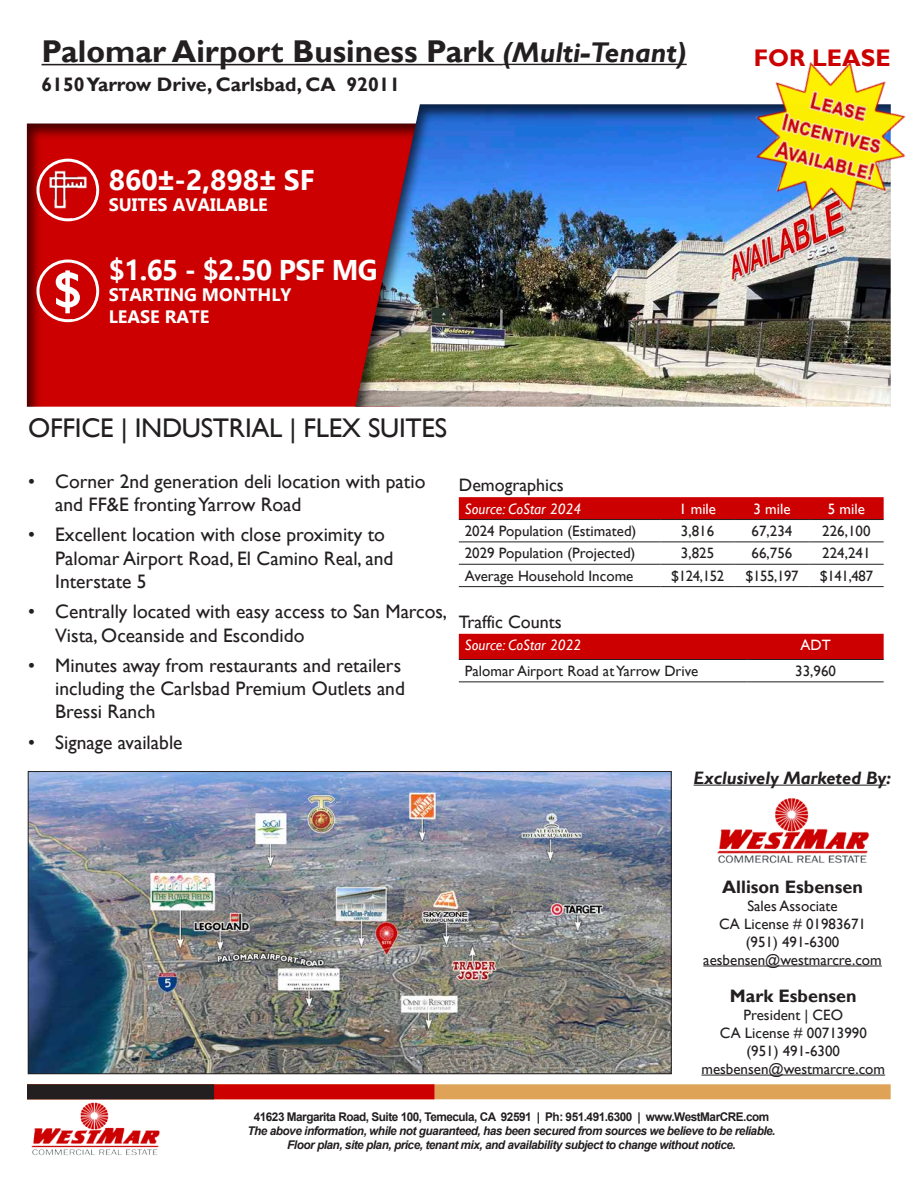
<style>
.page{position:relative;width:918px;height:1188px;background:#fff}
.page>*{position:absolute;margin:0;border:0;box-sizing:border-box;transform-origin:0 0}
.t1{font:700 31.5px "Gill Sans";color:#231f20}
.t2{font:700 28.5px "Gadugi";letter-spacing:-.01em;color:#fff}
.t3{font:27px "Gill Sans";letter-spacing:-.01em;color:#231f20}
.t4{font:700 24px "Gill Sans";color:#c00}
.t5{font:19.5px/23.4px "Gill Sans";color:#231f20}
.t6{font:700 19.5px "Gill Sans";color:#231f20}
.t7{font:700 18px/21.6px "Gadugi";color:#fff}
.t8{font:700 18px "Gill Sans";color:#231f20}
.t9{font:18px "Gill Sans";color:#231f20}
.t10{font:italic 700 18px "Gill Sans";color:#231f20}
.t11{font:15px/18px "Gill Sans";color:#231f20;text-align:center}
.t12{font:italic 15px "Gill Sans";color:#fff}
.t13{font:15px "Gill Sans";color:#fff}
.t14{font:italic 700 12px/14.4px "Arial";letter-spacing:-.04em;color:#231f20;text-align:center}
.t15{font:700 12px "Arial";letter-spacing:-.04em;color:#231f20}
.s1{font-style:italic;font-size:28.5px}
.s2{font-family:"Gill Sans"}
</style>
<div class="page">
<img style="left:27px;top:1099px;width:138px;height:56px">
<hr style="left:42px;top:64px;width:461px;height:1px;background:#231f20">
<hr style="left:503px;top:64px;width:184px;height:1px;background:#231f20">
<div style="left:27px;top:1084px;width:864px;height:15px;background:#dea356"></div>
<div style="left:27px;top:1084px;width:407px;height:15px;background:#c00"></div>
<div style="left:27px;top:1084px;width:187px;height:15px;background:#231f20"></div>
<div style="left:26px;top:121px;width:449px;height:287px;background:#231f20;opacity:.75"></div>
<div style="left:354px;top:103px;width:538px;height:306px;background:#231f20;opacity:.75"></div>
<div style="left:459px;top:497px;width:425px;height:22px;background:#c00"></div>
<hr style="left:459px;top:564px;width:201px;height:1px;background:#231f20">
<hr style="left:660px;top:564px;width:75px;height:1px;background:#231f20">
<hr style="left:735px;top:564px;width:74px;height:1px;background:#231f20">
<hr style="left:809px;top:564px;width:75px;height:1px;background:#231f20">
<hr style="left:459px;top:519px;width:201px;height:1px;background:#231f20">
<hr style="left:660px;top:519px;width:75px;height:1px;background:#231f20">
<hr style="left:735px;top:519px;width:74px;height:1px;background:#231f20">
<hr style="left:809px;top:519px;width:75px;height:1px;background:#231f20">
<hr style="left:459px;top:542px;width:201px;height:1px;background:#231f20">
<hr style="left:660px;top:542px;width:75px;height:1px;background:#231f20">
<hr style="left:735px;top:542px;width:74px;height:1px;background:#231f20">
<hr style="left:809px;top:542px;width:75px;height:1px;background:#231f20">
<hr style="left:459px;top:586px;width:201px;height:1px;background:#231f20">
<hr style="left:660px;top:586px;width:75px;height:1px;background:#231f20">
<hr style="left:735px;top:586px;width:74px;height:1px;background:#231f20">
<hr style="left:809px;top:586px;width:75px;height:1px;background:#231f20">
<div style="left:459px;top:634px;width:425px;height:25px;background:#c00"></div>
<hr style="left:459px;top:681px;width:289px;height:1px;background:#231f20">
<hr style="left:748px;top:681px;width:136px;height:1px;background:#231f20">
<hr style="left:459px;top:659px;width:289px;height:1px;background:#231f20">
<hr style="left:748px;top:659px;width:136px;height:1px;background:#231f20">
<svg style="left:38px;top:261px;width:60px;height:60px"></svg>
<div style="left:36px;top:260px;width:63px;height:62px;border:3px solid #fff;border-radius:50%"></div>
<svg style="left:55px;top:270px;width:41px;height:49px"></svg>
<svg style="left:38px;top:160px;width:60px;height:60px"></svg>
<div style="left:36px;top:159px;width:63px;height:62px;border:3px solid #fff;border-radius:50%"></div>
<svg style="left:55px;top:179px;width:41px;height:39px"></svg>
<img style="left:48px;top:170px;width:40px;height:40px">
<hr style="left:694px;top:785px;width:192px;height:1px;background:#231f20">
<hr style="left:703px;top:966px;width:179px;height:1px;background:#231f20">
<hr style="left:701px;top:1075px;width:184px;height:1px;background:#231f20">
<img style="left:30px;top:773px;width:639px;height:299px">
<img style="left:717px;top:798px;width:153px;height:66px">
<img style="left:731px;top:62px;width:175px;height:175px">
<h1 class="t1" style="left:42px;top:33px;width:647px">Palomar Airport Business Park <span class="s1">(Multi-Tenant)</span></h1>
<p class="t6" style="left:42px;top:73px;width:360px">6150 Yarrow Drive, Carlsbad, CA 92011</p>
<h2 class="t2" style="left:109px;top:162px;width:207px">860<span class="s2">±</span>-2,898<span class="s2">±</span> SF</h2>
<p class="t7" style="left:109px;top:194px;width:161px">SUITES AVAILABLE</p>
<h2 class="t2" style="left:109px;top:252px;width:271px">$1.65 - $2.50 PSF MG</h2>
<p class="t7" style="left:109px;top:284px;width:184px">STARTING MONTHLY<br>LEASE RATE</p>
<p class="t4" style="left:754px;top:44px;width:138px">FOR LEASE</p>
<h3 class="t3" style="left:28px;top:412px;width:420px">OFFICE | INDUSTRIAL | FLEX SUITES</h3>
<p class="t5" style="left:55px;top:470px;width:372px;text-indent:-27px">• Corner 2nd generation deli location with patio and FF&amp;E fronting Yarrow Road</p>
<p class="t5" style="left:55px;top:523px;width:340px;text-indent:-27px">• Excellent location with close proximity to<br>Palomar Airport Road, El Camino Real, and<br>Interstate 5</p>
<p class="t5" style="left:55px;top:600px;width:394px;text-indent:-27px">• Centrally located with easy access to San Marcos,<br>Vista, Oceanside and Escondido</p>
<p class="t5" style="left:55px;top:654px;width:351px;text-indent:-27px">• Minutes away from restaurants and retailers including the Carlsbad Premium Outlets and<br>Bressi Ranch</p>
<p class="t5" style="left:28px;top:731px;width:156px">• Signage available</p>
<p class="t9" style="left:459px;top:475px;width:107px">Demographics</p>
<p class="t12" style="left:465px;top:500px;width:118px">Source: CoStar 2024</p>
<p class="t13" style="left:679px;top:500px;width:38px">1 mile</p>
<p class="t13" style="left:754px;top:500px;width:38px">3 mile</p>
<p class="t13" style="left:828px;top:500px;width:38px">5 mile</p>
<p class="t11" style="left:465px;top:522px;width:173px">2024 Population (Estimated)</p>
<p class="t11" style="left:681px;top:522px;width:35px">3,816</p>
<p class="t11" style="left:752px;top:522px;width:42px">67,234</p>
<p class="t11" style="left:822px;top:522px;width:50px">226,100</p>
<p class="t11" style="left:465px;top:544px;width:172px">2029 Population (Projected)</p>
<p class="t11" style="left:681px;top:544px;width:35px">3,825</p>
<p class="t11" style="left:752px;top:544px;width:42px">66,756</p>
<p class="t11" style="left:822px;top:544px;width:50px">224,241</p>
<p class="t11" style="left:465px;top:567px;width:170px">Average Household Income</p>
<p class="t11" style="left:671px;top:567px;width:55px">$124,152</p>
<p class="t11" style="left:745px;top:567px;width:55px">$155,197</p>
<p class="t11" style="left:820px;top:567px;width:55px">$141,487</p>
<p class="t9" style="left:459px;top:611px;width:104px">Traffic Counts</p>
<p class="t12" style="left:465px;top:636px;width:118px">Source: CoStar 2022</p>
<p class="t13" style="left:800px;top:636px;width:32px">ADT</p>
<p class="t11" style="left:465px;top:662px;width:235px">Palomar Airport Road at Yarrow Drive</p>
<p class="t11" style="left:795px;top:662px;width:42px">33,960</p>
<p class="t10" style="left:694px;top:767px;width:199px">Exclusively Marketed By:</p>
<p class="t8" style="left:722px;top:876px;width:142px">Allison Esbensen</p>
<p class="t11" style="left:703px;top:897px;width:180px">Sales Associate<br>CA License # 01983671 (951) 491-6300 aesbensen@westmarcre.com</p>
<p class="t8" style="left:730px;top:985px;width:128px">Mark Esbensen</p>
<p class="t11" style="left:701px;top:1006px;width:185px">President | CEO<br>CA License # 00713990<br>(951) 491-6300 mesbensen@westmarcre.com</p>
<p class="t15" style="left:254px;top:1108px;width:517px">41623 Margarita Road, Suite 100, Temecula, CA 92591 | Ph: 951.491.6300 | www.WestMarCRE.com</p>
<p class="t14" style="left:247px;top:1124px;width:530px">The above information, while not guaranteed, has been secured from sources we believe to be reliable.<br>Floor plan, site plan, price, tenant mix, and availability subject to change without notice.</p>
</div>
